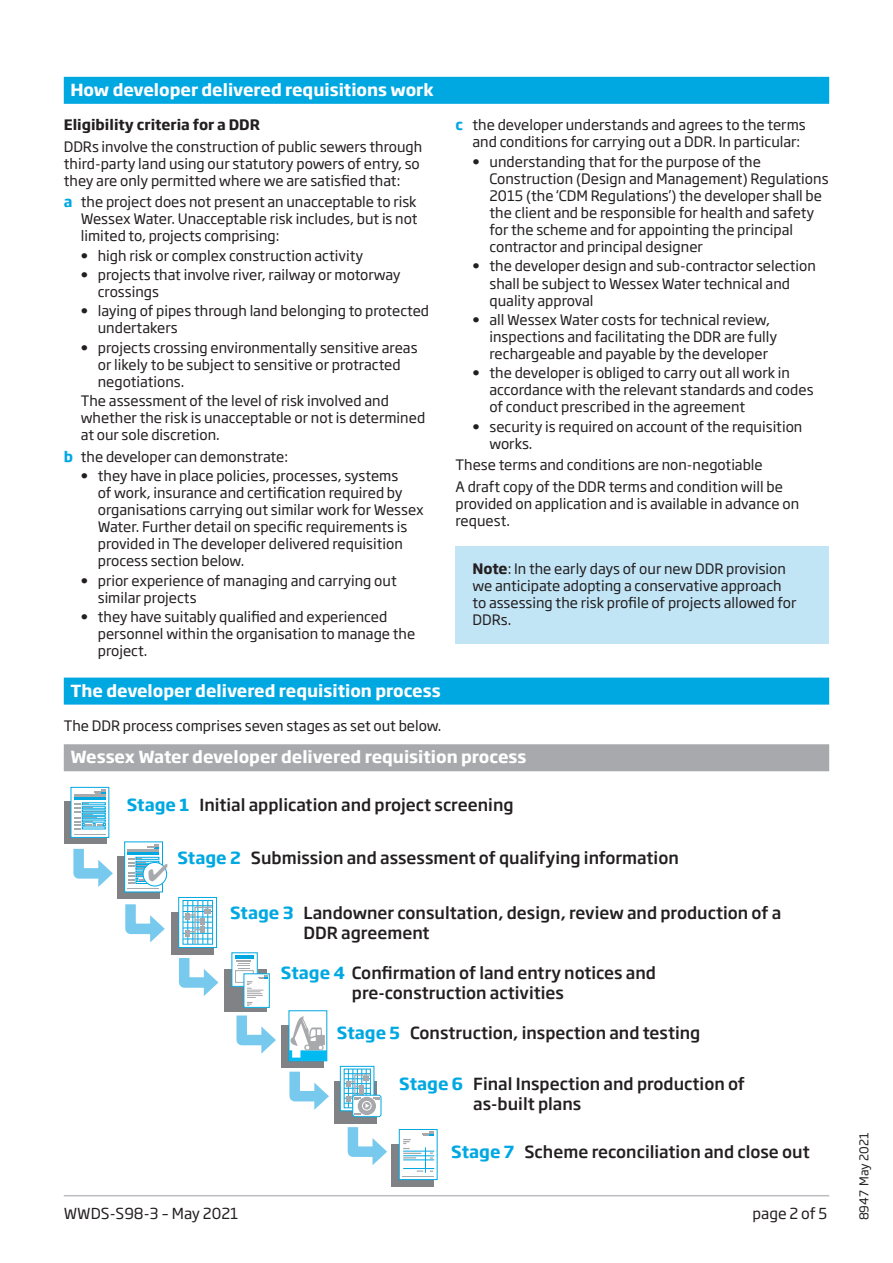
<style>
.page{position:relative;width:893px;height:1263px;background:#fff}
.page>*{position:absolute;margin:0;border:0;box-sizing:border-box;transform-origin:0 0}
.body{font:500 16.5px/19.8px "Soho Gothic Pro";color:#231f20}
.section_heads{font:700 16.5px "Soho Gothic Pro";color:#fff}
.t1{font:15px "Soho Gothic Pro";color:#231f20}
.body-2{font:14.25px/17.1px "Soho Gothic Pro";color:#231f20}
.body-3{font:700 14.25px "Soho Gothic Pro";color:#231f20}
.t2{font:12px "Soho Gothic Pro";color:#231f20}
.s1{font-weight:700;color:#00a8e2}
.s2{font-weight:700}
</style>
<div class="page">
<hr style="left:64px;top:1195px;width:765px;height:1px;background:#bcbdc0">
<div style="left:64px;top:678px;width:765px;height:27px;background:#00a8e2"></div>
<div style="left:64px;top:744px;width:765px;height:27px;background:#a8a9ad"></div>
<svg style="left:64px;top:801px;width:7px;height:42px"></svg>
<div style="left:117px;top:856px;width:43px;height:43px;background:#808285"></div>
<div style="left:171px;top:912px;width:43px;height:42px;background:#808285"></div>
<div style="left:281px;top:1025px;width:43px;height:43px;background:#808285"></div>
<div style="left:334px;top:1081px;width:42px;height:42px;background:#808285"></div>
<div style="left:392px;top:1144px;width:42px;height:42px;background:#808285"></div>
<div style="left:224px;top:970px;width:43px;height:42px;background:#808285"></div>
<svg style="left:74px;top:789px;width:32px;height:46px"></svg>
<div style="left:71px;top:787px;width:38px;height:51px;border:1px solid #00a8e2"></div>
<hr style="left:74px;top:795px;width:31px;height:2px;background:#a8a9ad">
<hr style="left:74px;top:834px;width:31px;height:1px;background:#a8a9ad">
<hr style="left:74px;top:797px;width:31px;height:3px;background:#00a8e2">
<svg style="left:94px;top:790px;width:11px;height:4px"></svg>
<svg style="left:74px;top:803px;width:32px;height:26px"></svg>
<svg style="left:126px;top:849px;width:35px;height:41px"></svg>
<div style="left:124px;top:841px;width:39px;height:51px;border:1px solid #00a8e2"></div>
<hr style="left:128px;top:849px;width:31px;height:2px;background:#a8a9ad">
<hr style="left:128px;top:888px;width:31px;height:1px;background:#a8a9ad">
<hr style="left:128px;top:852px;width:31px;height:2px;background:#00a8e2">
<svg style="left:147px;top:844px;width:12px;height:5px"></svg>
<div style="left:136px;top:857px;width:23px;height:2px;border:1px solid #00a8e2"></div>
<div style="left:143px;top:862px;width:24px;height:24px;border:1px solid #00a8e2;border-radius:50%"></div>
<svg style="left:182px;top:900px;width:32px;height:6px"></svg>
<div style="left:178px;top:897px;width:39px;height:51px;border:1px solid #00a8e2"></div>
<svg style="left:185px;top:902px;width:26px;height:3px"></svg>
<div style="left:183px;top:900px;width:30px;height:44px;border:1px solid #00a8e2"></div>
<hr style="left:183px;top:905px;width:30px;height:1px;background:#00a8e2">
<hr style="left:198px;top:900px;width:1px;height:44px;background:#00a8e2">
<hr style="left:207px;top:900px;width:1px;height:44px;background:#00a8e2">
<hr style="left:202px;top:900px;width:1px;height:44px;background:#00a8e2">
<hr style="left:192px;top:900px;width:1px;height:44px;background:#00a8e2">
<hr style="left:187px;top:900px;width:1px;height:44px;background:#00a8e2">
<svg style="left:343px;top:1068px;width:28px;height:5px"></svg>
<div style="left:340px;top:1066px;width:34px;height:45px;border:1px solid #00a8e2"></div>
<svg style="left:346px;top:1071px;width:23px;height:2px"></svg>
<hr style="left:357px;top:1069px;width:1px;height:39px;background:#00a8e2">
<hr style="left:366px;top:1069px;width:1px;height:39px;background:#00a8e2">
<hr style="left:361px;top:1069px;width:1px;height:39px;background:#00a8e2">
<hr style="left:353px;top:1069px;width:1px;height:39px;background:#00a8e2">
<hr style="left:348px;top:1069px;width:1px;height:39px;background:#00a8e2">
<div style="left:399px;top:1129px;width:38px;height:50px;background:#fff"></div>
<div style="left:399px;top:1129px;width:39px;height:51px;border:1px solid #00a8e2"></div>
<hr style="left:402px;top:1176px;width:32px;height:1px;background:#a8a9ad">
<svg style="left:403px;top:1132px;width:31px;height:41px"></svg>
<div style="left:232px;top:953px;width:25px;height:33px;background:#fff"></div>
<div style="left:231px;top:952px;width:27px;height:35px;border:1px solid #00a8e2"></div>
<svg style="left:237px;top:961px;width:14px;height:8px"></svg>
<hr style="left:235px;top:956px;width:19px;height:3px;background:#00a8e2">
<div style="left:235px;top:970px;width:19px;height:13px;border:1px solid #a8a9ad"></div>
<div style="left:243px;top:973px;width:27px;height:35px;border:1px solid #00a8e2"></div>
<div style="left:64px;top:77px;width:765px;height:27px;background:#00a8e2"></div>
<svg style="left:68px;top:838px;width:45px;height:49px"></svg>
<svg style="left:125px;top:904px;width:40px;height:38px"></svg>
<svg style="left:174px;top:906px;width:45px;height:90px"></svg>
<svg style="left:231px;top:975px;width:45px;height:79px"></svg>
<svg style="left:288px;top:1016px;width:41px;height:94px"></svg>
<svg style="left:342px;top:1073px;width:45px;height:92px"></svg>
<div style="left:455px;top:546px;width:374px;height:97px;background:#c2e5f6"></div>
<svg style="left:128px;top:858px;width:39px;height:26px"></svg>
<p class="section_heads" style="left:70px;top:77px;width:365px">How developer delivered requisitions work</p>
<p class="body-3" style="left:64px;top:114px;width:198px">Eligibility criteria for a DDR</p>
<p class="body-2" style="left:64px;top:137px;width:360px">DDRs involve the construction of public sewers through third-party land using our statutory powers of entry, so they are only permitted where we are satisfied that:</p>
<p class="body-2" style="left:81px;top:193px;width:338px;text-align:justify;text-indent:-17px"><span class="s1">a</span> the project does not present an unacceptable to risk Wessex Water. Unacceptable risk includes, but is not limited to, projects comprising:</p>
<p class="body-2" style="left:81px;top:246px;width:284px"><span class="s2">•</span> high risk or complex construction activity</p>
<p class="body-2" style="left:98px;top:265px;width:304px;text-indent:-17px"><span class="s2">•</span> projects that involve river, railway or motorway crossings</p>
<p class="body-2" style="left:98px;top:302px;width:333px;text-indent:-17px"><span class="s2">•</span> laying of pipes through land belonging to protected undertakers</p>
<p class="body-2" style="left:98px;top:338px;width:321px;text-indent:-17px"><span class="s2">•</span> projects crossing environmentally sensitive areas or likely to be subject to sensitive or protracted negotiations.</p>
<p class="body-2" style="left:81px;top:391px;width:346px">The assessment of the level of risk involved and whether the risk is unacceptable or not is determined at our sole discretion.</p>
<p class="body-2" style="left:64px;top:447px;width:226px"><span class="s1">b</span> the developer can demonstrate:</p>
<p class="body-2" style="left:98px;top:466px;width:327px;text-indent:-17px"><span class="s2">•</span> they have in place policies, processes, systems<br>of work, insurance and certification required by organisations carrying out similar work for Wessex Water. Further detail on specific requirements is provided in The developer delivered requisition process section below.</p>
<p class="body-2" style="left:98px;top:571px;width:300px;text-indent:-17px"><span class="s2">•</span> prior experience of managing and carrying out similar projects</p>
<p class="body-2" style="left:98px;top:607px;width:319px;text-indent:-17px"><span class="s2">•</span> they have suitably qualified and experienced personnel within the organisation to manage the project.</p>
<p class="body-2" style="left:472px;top:116px;width:335px;text-indent:-17px"><span class="s1">c</span> the developer understands and agrees to the terms and conditions for carrying out a DDR. In particular:</p>
<p class="body-2" style="left:489px;top:152px;width:341px;text-indent:-17px"><span class="s2">•</span> understanding that for the purpose of the Construction (Design and Management) Regulations 2015 (the ‘CDM Regulations’) the developer shall be the client and be responsible for health and safety for the scheme and for appointing the principal contractor and principal designer</p>
<p class="body-2" style="left:489px;top:257px;width:328px;text-indent:-17px"><span class="s2">•</span> the developer design and sub-contractor selection shall be subject to Wessex Water technical and quality approval</p>
<p class="body-2" style="left:489px;top:310px;width:289px;text-indent:-17px"><span class="s2">•</span> all Wessex Water costs for technical review, inspections and facilitating the DDR are fully rechargeable and payable by the developer</p>
<p class="body-2" style="left:489px;top:364px;width:326px;text-indent:-17px"><span class="s2">•</span> the developer is obliged to carry out all work in accordance with the relevant standards and codes of conduct prescribed in the agreement</p>
<p class="body-2" style="left:489px;top:417px;width:314px;text-indent:-17px"><span class="s2">•</span> security is required on account of the requisition works.</p>
<p class="body-2" style="left:455px;top:456px;width:309px">These terms and conditions are non-negotiable</p>
<p class="body-2" style="left:455px;top:477px;width:345px">A draft copy of the DDR terms and condition will be provided on application and is available in advance on request.</p>
<p class="body-2" style="left:472px;top:559px;width:325px"><span class="s2">Note</span>: In the early days of our new DDR provision we anticipate adopting a conservative approach to assessing the risk profile of projects allowed for DDRs.</p>
<p class="section_heads" style="left:70px;top:677px;width:372px">The developer delivered requisition process</p>
<p class="body-2" style="left:64px;top:716px;width:379px">The DDR process comprises seven stages as set out below.</p>
<p class="section_heads" style="left:70px;top:744px;width:458px">Wessex Water developer delivered requisition process</p>
<p class="body" style="left:127px;top:794px;width:388px"><span class="s1">Stage 1</span> Initial application and project screening</p>
<p class="body" style="left:177px;top:847px;width:503px"><span class="s1">Stage 2</span> Submission and assessment of qualifying information</p>
<p class="body" style="left:304px;top:902px;width:479px;text-indent:-73px"><span class="s1">Stage 3</span> Landowner consultation, design, review and production of a<br>DDR agreement</p>
<p class="body" style="left:352px;top:962px;width:306px;text-indent:-71px"><span class="s1">Stage 4</span> Confirmation of land entry notices and pre-construction activities</p>
<p class="body" style="left:337px;top:1021px;width:365px"><span class="s1">Stage 5</span> Construction, inspection and testing</p>
<p class="body" style="left:473px;top:1073px;width:273px;text-indent:-74px"><span class="s1">Stage 6</span> Final Inspection and production of as-built plans</p>
<p class="body" style="left:451px;top:1141px;width:360px"><span class="s1">Stage 7</span> Scheme reconciliation and close out</p>
<p class="t1" style="left:64px;top:1202px;width:176px">WWDS-S98-3 – May 2021</p>
<p class="t1" style="left:752px;top:1202px;width:76px">page 2 of 5</p>
<p class="t2" style="left:855px;top:1220px;width:90px;rotate:-90deg">8947 May 2021</p>
</div>
